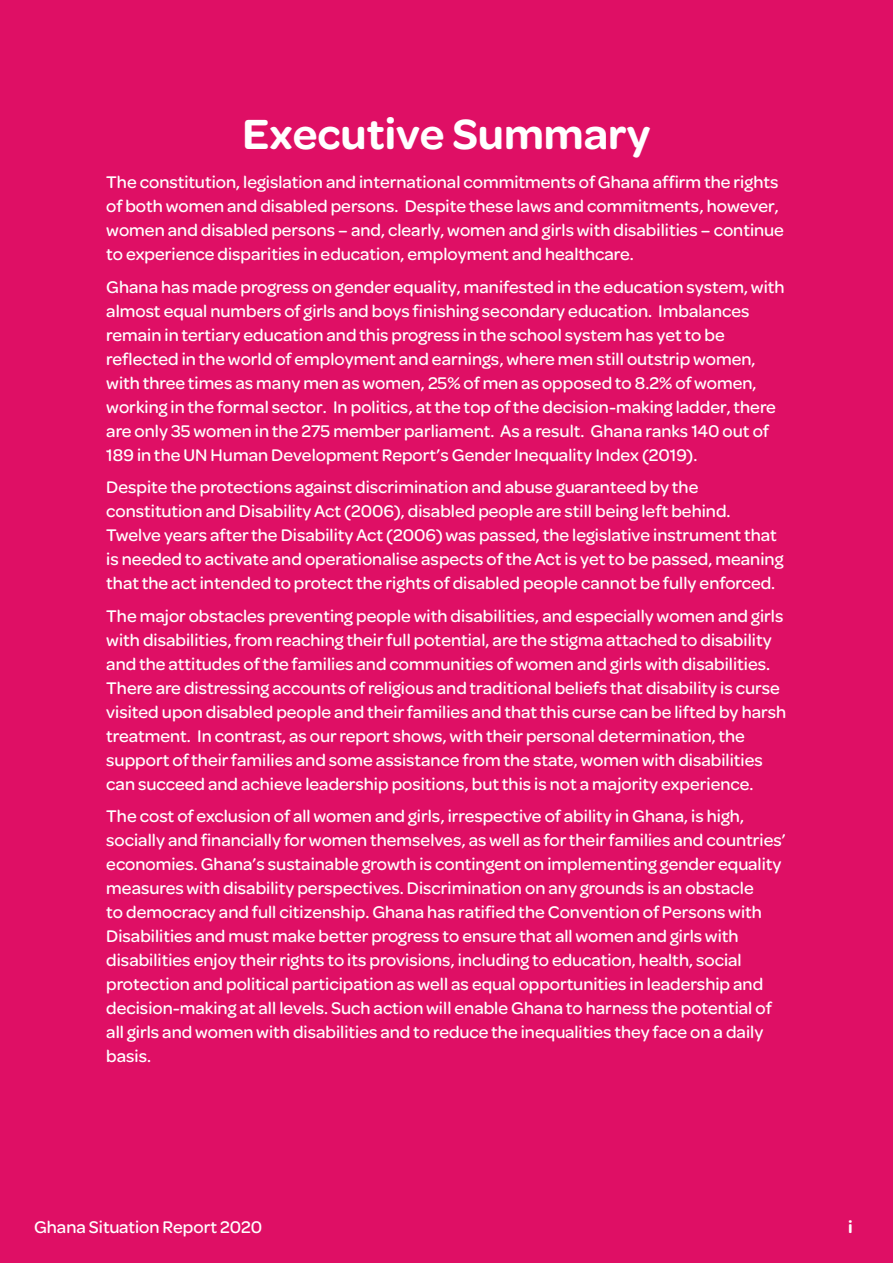
<style>
.page{position:relative;width:893px;height:1263px;background:#df0f65}
.page>*{position:absolute;margin:0;border:0;box-sizing:border-box;transform-origin:0 0}
.t1{font:600 45px "Omnes Test Test";color:#fff}
.t2{font:500 18px/24px "Omnes Test Test";color:#fff}
.t3{font:600 18px "Omnes Test Test";color:#fff}
</style>
<div class="page">
<p class="t1" style="left:243px;top:103px;width:409px">Executive Summary</p>
<p class="t2" style="left:106px;top:169px;width:679px">The constitution, legislation and international commitments of Ghana affirm the rights of both women and disabled persons. Despite these laws and commitments, however, women and disabled persons – and, clearly, women and girls with disabilities – continue to experience disparities in education, employment and healthcare.</p>
<p class="t2" style="left:106px;top:273px;width:680px">Ghana has made progress on gender equality, manifested in the education system, with almost equal numbers of girls and boys finishing secondary education. Imbalances remain in tertiary education and this progress in the school system has yet to be reflected in the world of employment and earnings, where men still outstrip women, with three times as many men as women, 25% of men as opposed to 8.2% of women, working in the formal sector. In politics, at the top of the decision-making ladder, there are only 35 women in the 275 member parliament. As a result. Ghana ranks 140 out of 189 in the UN Human Development Report’s Gender Inequality Index (2019).</p>
<p class="t2" style="left:106px;top:474px;width:679px">Despite the protections against discrimination and abuse guaranteed by the constitution and Disability Act (2006), disabled people are still being left behind.<br>Twelve years after the Disability Act (2006) was passed, the legislative instrument that is needed to activate and operationalise aspects of the Act is yet to be passed, meaning that the act intended to protect the rights of disabled people cannot be fully enforced.</p>
<p class="t2" style="left:106px;top:602px;width:681px">The major obstacles preventing people with disabilities, and especially women and girls with disabilities, from reaching their full potential, are the stigma attached to disability and the attitudes of the families and communities of women and girls with disabilities.<br>There are distressing accounts of religious and traditional beliefs that disability is curse visited upon disabled people and their families and that this curse can be lifted by harsh treatment. In contrast, as our report shows, with their personal determination, the support of their families and some assistance from the state, women with disabilities can succeed and achieve leadership positions, but this is not a majority experience.</p>
<p class="t2" style="left:106px;top:803px;width:681px">The cost of exclusion of all women and girls, irrespective of ability in Ghana, is high, socially and financially for women themselves, as well as for their families and countries’ economies. Ghana’s sustainable growth is contingent on implementing gender equality measures with disability perspectives. Discrimination on any grounds is an obstacle<br>to democracy and full citizenship. Ghana has ratified the Convention of Persons with Disabilities and must make better progress to ensure that all women and girls with disabilities enjoy their rights to its provisions, including to education, health, social protection and political participation as well as equal opportunities in leadership and decision-making at all levels. Such action will enable Ghana to harness the potential of all girls and women with disabilities and to reduce the inequalities they face on a daily basis.</p>
<p class="t2" style="left:34px;top:1214px;width:230px">Ghana Situation Report 2020</p>
<p class="t3" style="left:848px;top:1215px;width:6px">i</p>
</div>
